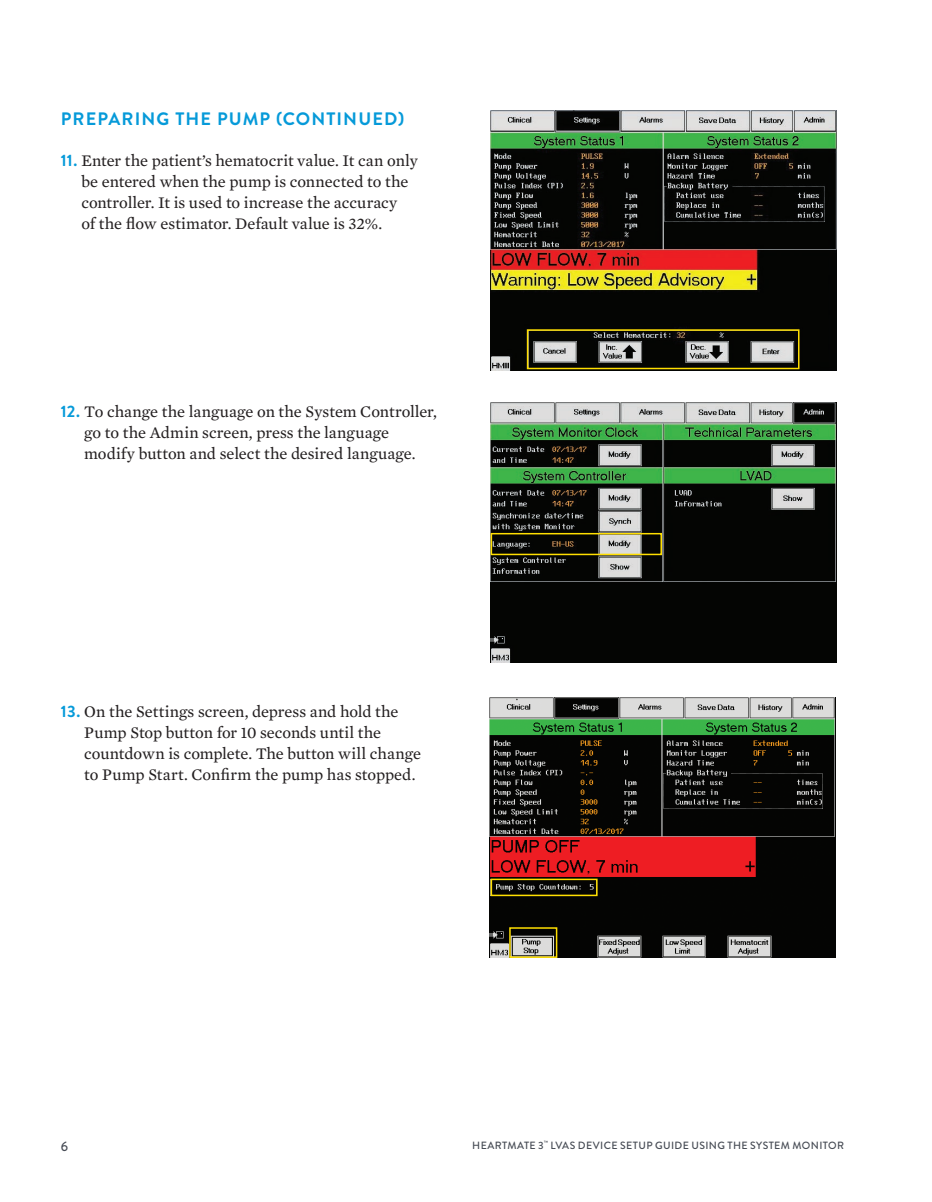
<style>
.page{position:relative;width:932px;height:1202px;background:#fff}
.page>*{position:absolute;margin:0;border:0;box-sizing:border-box;transform-origin:0 0}
.t1{font:700 18px "Brandon Grotesque";letter-spacing:.06em;color:#069ad9}
.t2{font:16.5px/21px "Mercury Text G2";color:#231f20}
.t3{font:500 13.5px "Brandon Grotesque";color:#464b54}
.t4{font:500 10.5px "Brandon Grotesque";letter-spacing:.035em;color:#464b54}
.s1{font-family:"Brandon Grotesque";font-weight:700;color:#069ad9}
</style>
<div class="page">
<img style="left:490px;top:110px;width:346px;height:260px">
<img style="left:490px;top:402px;width:346px;height:260px">
<img style="left:489px;top:697px;width:346px;height:260px">
<div style="left:527px;top:329px;width:272px;height:40px;border:2px solid #ffdf01"></div>
<div style="left:509px;top:927px;width:48px;height:31px;border:2px solid #ffdf01"></div>
<div style="left:490px;top:533px;width:172px;height:22px;border:2px solid #ffdf01"></div>
<div style="left:490px;top:878px;width:107px;height:18px;border:2px solid #ffdf01"></div>
<p class="t1" style="left:61px;top:106px;width:345px">PREPARING THE PUMP (CONTINUED)</p>
<p class="t2" style="left:81px;top:149px;width:338px;text-indent:-21px"><span class="s1">11.</span> Enter the patient’s hematocrit value. It can only be entered when the pump is connected to the controller. It is used to increase the accuracy<br>of the flow estimator. Default value is 32%.</p>
<p class="t2" style="left:84px;top:400px;width:354px;text-indent:-23px"><span class="s1">12.</span> To change the language on the System Controller, go to the Admin screen, press the language modify button and select the desired language.</p>
<p class="t2" style="left:84px;top:700px;width:338px;text-indent:-23px"><span class="s1">13.</span> On the Settings screen, depress and hold the Pump Stop button for 10 seconds until the countdown is complete. The button will change to Pump Start. Confirm the pump has stopped.</p>
<p class="t3" style="left:61px;top:1136px;width:9px">6</p>
<p class="t4" style="left:472px;top:1137px;width:373px">HEARTMATE 3<sup>™</sup> LVAS DEVICE SETUP GUIDE USING THE SYSTEM MONITOR</p>
</div>
